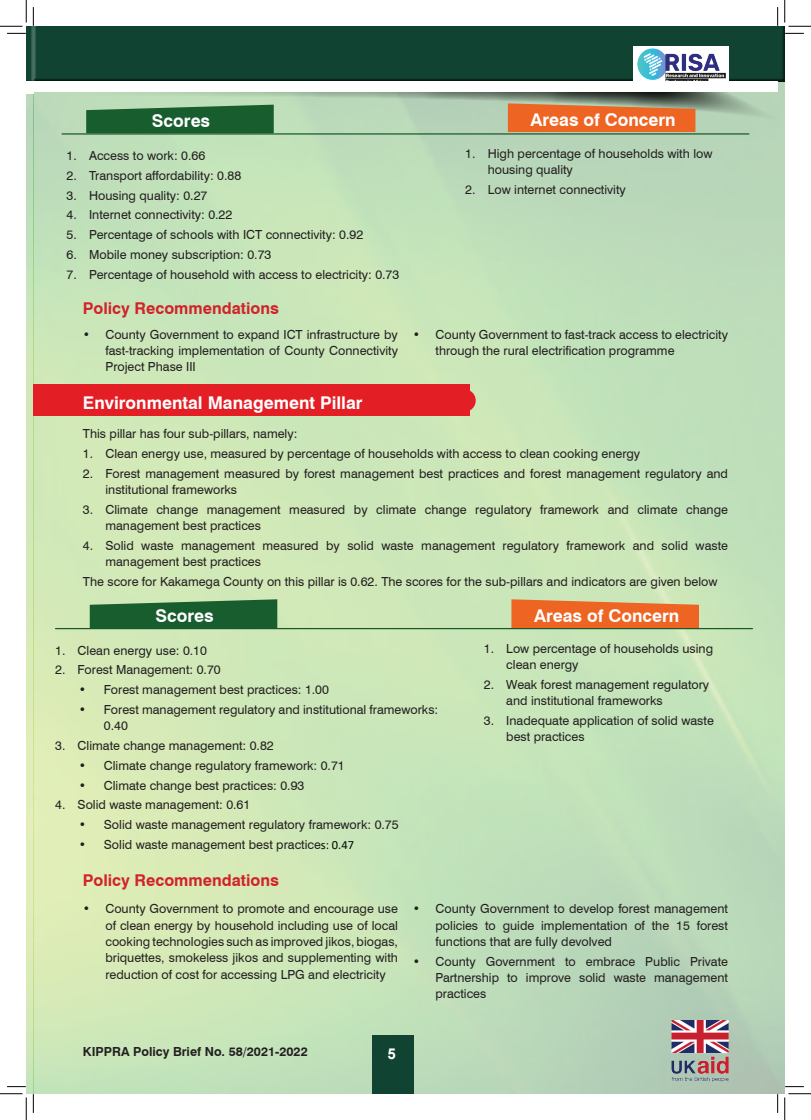
<style>
.page{position:relative;width:811px;height:1120px;background:#fff}
.page>*{position:absolute;margin:0;border:0;box-sizing:border-box;transform-origin:0 0}
.t1{font:700 17.5px "Swiss 721 BT";color:#fff}
.t2{font:700 16.25px "Swiss 721 BT";color:#d1232a}
.t3{font:700 15px "Arial";color:#fff}
.t4{font:12.5px/16.2px "Swiss 721 BT";color:#231f20}
.t5{font:700 12.5px "Swiss 721 BT";color:#231f20}
.s1{font-family:"Calibri";color:#040503}
</style>
<div class="page">
<img style="left:26px;top:128px;width:759px;height:965px">
<svg style="left:33px;top:84px;width:752px;height:44px;background:#a8c3a7"></svg>
<div style="left:33px;top:26px;width:752px;height:58px;background:#104331"></div>
<svg style="left:26px;top:94px;width:7px;height:35px"></svg>
<div style="left:26px;top:26px;width:8px;height:59px;background:#231f20;opacity:.75"></div>
<div style="left:372px;top:1034px;width:42px;height:59px;background:#104331"></div>
<img style="left:670px;top:1019px;width:59px;height:66px">
<div style="left:633px;top:46px;width:95px;height:41px;background:#fff"></div>
<img style="left:637px;top:48px;width:89px;height:33px">
<div style="left:33px;top:82px;width:744px;height:10px;background:#fff"></div>
<div style="left:26px;top:82px;width:7px;height:10px;background:#fff"></div>
<div style="left:33px;top:384px;width:436px;height:31px;background:#e31f25"></div>
<div style="left:454px;top:389px;width:22px;height:22px;background:#e31f25;border-radius:50%"></div>
<svg style="left:86px;top:105px;width:188px;height:28px;background:#26683a"></svg>
<svg style="left:508px;top:103px;width:187px;height:29px;background:#e46c2e"></svg>
<hr style="left:62px;top:133px;width:687px;height:1px;background:#195a2d">
<svg style="left:90px;top:599px;width:187px;height:28px;background:#2c6c3c"></svg>
<svg style="left:511px;top:599px;width:188px;height:28px;background:#ea7232"></svg>
<hr style="left:55px;top:627px;width:698px;height:2px;background:#195a2d">
<svg style="left:7px;top:33px;width:19px;height:1px"></svg>
<svg style="left:785px;top:33px;width:19px;height:1px"></svg>
<svg style="left:33px;top:7px;width:1px;height:19px"></svg>
<svg style="left:33px;top:1093px;width:1px;height:19px"></svg>
<svg style="left:777px;top:7px;width:1px;height:19px"></svg>
<svg style="left:777px;top:1093px;width:1px;height:19px"></svg>
<svg style="left:0;top:0;width:27px;height:27px"></svg>
<svg style="left:0;top:1093px;width:27px;height:26px"></svg>
<svg style="left:784px;top:0;width:27px;height:27px"></svg>
<svg style="left:784px;top:1093px;width:27px;height:26px"></svg>
<h1 class="t1" style="left:152px;top:110px;width:60px">Scores</h1>
<h1 class="t1" style="left:530px;top:109px;width:147px">Areas of Concern</h1>
<p class="t4" style="left:488px;top:145px;width:226px;text-indent:-22px">1. High percentage of households with low housing quality</p>
<p class="t4" style="left:465px;top:181px;width:162px">2. Low internet connectivity</p>
<p class="t4" style="left:67px;top:147px;width:140px">1. Access to work: 0.66</p>
<p class="t4" style="left:67px;top:167px;width:176px">2. Transport affordability: 0.88</p>
<p class="t4" style="left:67px;top:186px;width:142px">3. Housing quality: 0.27</p>
<p class="t4" style="left:67px;top:206px;width:167px">4. Internet connectivity: 0.22</p>
<p class="t4" style="left:67px;top:226px;width:298px">5. Percentage of schools with ICT connectivity: 0.92</p>
<p class="t4" style="left:67px;top:246px;width:206px">6. Mobile money subscription: 0.73</p>
<p class="t4" style="left:67px;top:265px;width:334px">7. Percentage of household with access to electricity: 0.73</p>
<h2 class="t2" style="left:83px;top:298px;width:197px">Policy Recommendations</h2>
<p class="t4" style="left:105px;top:326px;width:294px;text-align:justify;text-indent:-22px">• County Government to expand ICT infrastructure by fast-tracking implementation of County Connectivity Project Phase III</p>
<p class="t4" style="left:435px;top:326px;width:294px;text-indent:-22px">• County Government to fast-track access to electricity through the rural electrification programme</p>
<h1 class="t1" style="left:83px;top:391px;width:281px">Environmental Management Pillar</h1>
<p class="t4" style="left:83px;top:425px;width:216px">This pillar has four sub-pillars, namely:</p>
<p class="t4" style="left:83px;top:445px;width:559px">1. Clean energy use, measured by percentage of households with access to clean cooking energy</p>
<p class="t4" style="left:105px;top:464px;width:624px;text-indent:-22px">2. Forest management measured by forest management best practices and forest management regulatory and institutional frameworks</p>
<p class="t4" style="left:105px;top:501px;width:624px;text-indent:-22px">3. Climate change management measured by climate change regulatory framework and climate change management best practices</p>
<p class="t4" style="left:105px;top:537px;width:624px;text-indent:-22px">4. Solid waste management measured by solid waste management regulatory framework and solid waste management best practices</p>
<p class="t4" style="left:83px;top:573px;width:636px">The score for Kakamega County on this pillar is 0.62. The scores for the sub-pillars and indicators are given below</p>
<h1 class="t1" style="left:155px;top:604px;width:60px">Scores</h1>
<h1 class="t1" style="left:534px;top:604px;width:147px">Areas of Concern</h1>
<p class="t4" style="left:506px;top:639px;width:208px;text-indent:-22px">1. Low percentage of households using clean energy</p>
<p class="t4" style="left:506px;top:675px;width:204px;text-indent:-22px">2. Weak forest management regulatory and institutional frameworks</p>
<p class="t4" style="left:506px;top:711px;width:209px;text-indent:-22px">3. Inadequate application of solid waste best practices</p>
<p class="t4" style="left:55px;top:641px;width:153px">1. Clean energy use: 0.10</p>
<p class="t4" style="left:55px;top:661px;width:167px">2. Forest Management: 0.70</p>
<p class="t4" style="left:79px;top:681px;width:252px">• Forest management best practices: 1.00</p>
<p class="t4" style="left:104px;top:700px;width:336px;text-indent:-25px">• Forest management regulatory and institutional frameworks:<br>0.40</p>
<p class="t4" style="left:55px;top:736px;width:220px">3. Climate change management: 0.82</p>
<p class="t4" style="left:79px;top:756px;width:267px">• Climate change regulatory framework: 0.71</p>
<p class="t4" style="left:79px;top:776px;width:227px">• Climate change best practices: 0.93</p>
<p class="t4" style="left:55px;top:796px;width:197px">4. Solid waste management: 0.61</p>
<p class="t4" style="left:79px;top:816px;width:321px">• Solid waste management regulatory framework: 0.75</p>
<p class="t4" style="left:79px;top:835px;width:277px">• Solid waste management best practice<span class="s1">s: 0.47</span></p>
<h2 class="t2" style="left:83px;top:870px;width:197px">Policy Recommendations</h2>
<p class="t4" style="left:105px;top:900px;width:294px;text-align:justify;text-indent:-22px">• County Government to promote and encourage use of clean energy by household including use of local cooking technologies such as improved jikos, biogas, briquettes, smokeless jikos and supplementing with reduction of cost for accessing LPG and electricity</p>
<p class="t4" style="left:435px;top:900px;width:294px;text-align:justify;text-indent:-22px">• County Government to develop forest management policies to guide implementation of the 15 forest functions that are fully devolved</p>
<p class="t4" style="left:435px;top:952px;width:294px;text-align:justify;text-indent:-22px">• County Government to embrace Public Private Partnership to improve solid waste management practices</p>
<p class="t5" style="left:83px;top:1043px;width:226px">KIPPRA Policy Brief No. 58/2021-2022</p>
<p class="t3" style="left:387px;top:1043px;width:10px">5</p>
</div>
